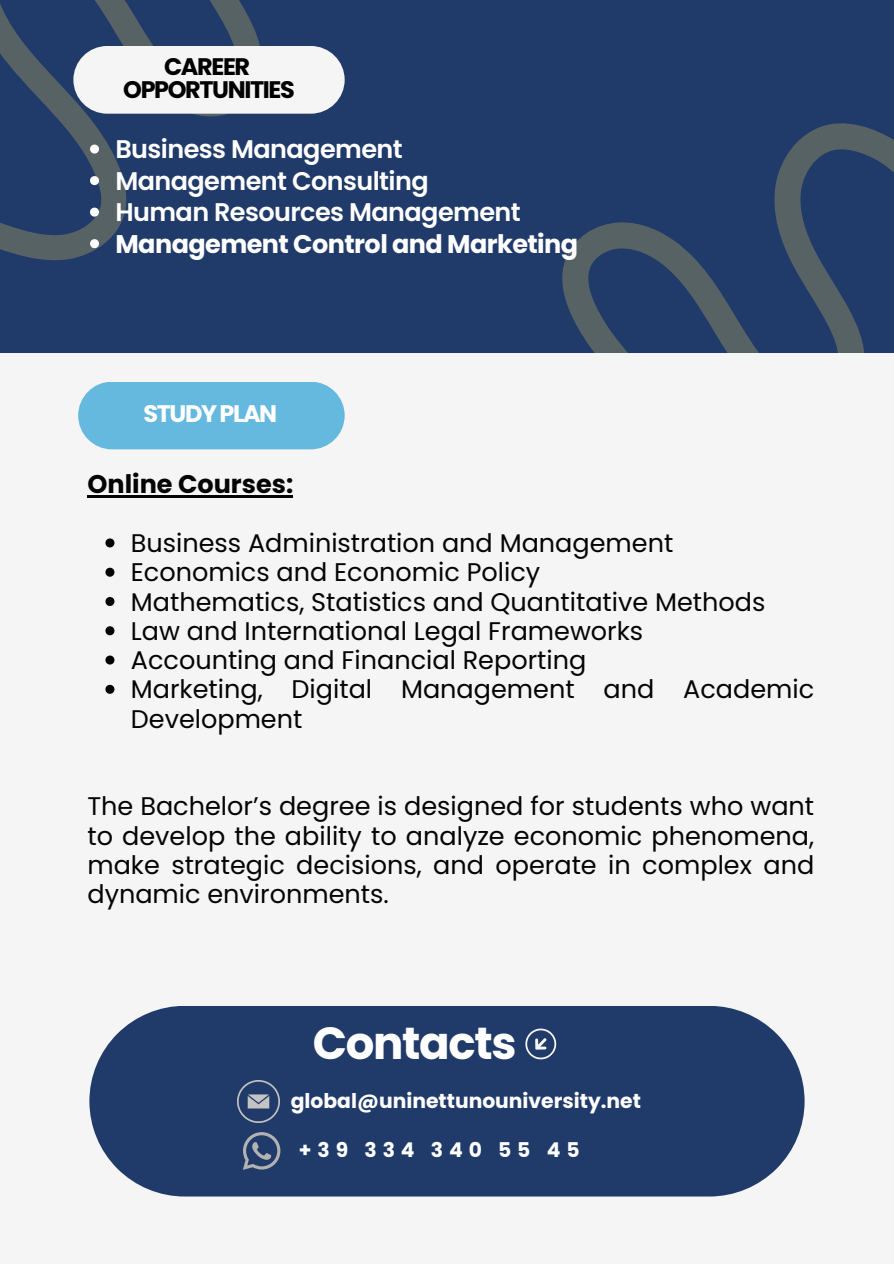
<style>
.page{position:relative;width:894px;height:1264px;background:#fff}
.page>*{position:absolute;margin:0;border:0;box-sizing:border-box;transform-origin:0 0}
.t1{font:700 45px "Poppins";letter-spacing:-.03em;color:#fff}
.t2{font:25.5px/29.2px "Poppins";color:#040404}
.t3{font:600 25.5px/31.5px "Poppins";letter-spacing:-.02em;color:#fff}
.t4{font:700 25.5px "Poppins";letter-spacing:-.02em;color:#fff}
.t5{font:700 25.5px "Poppins";color:#040404}
.t6{font:700 23.85px/22.5px "Poppins";letter-spacing:-.06em;color:#000;text-align:center}
.t7{font:700 23.85px "Poppins";letter-spacing:-.06em;color:#fff}
.t8{font:700 20.25px "Poppins";color:#fff}
.t9{font:700 20.25px "Poppins";letter-spacing:.295em;color:#fff}
</style>
<div class="page">
<div style="left:0;top:0;width:893px;height:1263px;background:#f5f5f5"></div>
<div style="left:0;top:0;width:893px;height:352px;background:#203a69"></div>
<svg style="left:460px;top:123px;width:433px;height:230px"></svg>
<svg style="left:0;top:0;width:260px;height:260px"></svg>
<div style="left:78px;top:381px;width:266px;height:68px;background:#65b8de"></div>
<hr style="left:87px;top:495px;width:206px;height:3px;background:#040404">
<svg style="left:105px;top:538px;width:9px;height:9px"></svg>
<svg style="left:105px;top:567px;width:9px;height:9px"></svg>
<svg style="left:105px;top:597px;width:9px;height:9px"></svg>
<svg style="left:105px;top:626px;width:9px;height:9px"></svg>
<svg style="left:105px;top:655px;width:9px;height:9px"></svg>
<svg style="left:105px;top:684px;width:9px;height:9px"></svg>
<div style="left:73px;top:46px;width:271px;height:68px;background:#f5f5f5"></div>
<svg style="left:90px;top:144px;width:9px;height:10px"></svg>
<svg style="left:90px;top:176px;width:9px;height:9px"></svg>
<svg style="left:90px;top:208px;width:9px;height:9px"></svg>
<svg style="left:90px;top:239px;width:9px;height:9px"></svg>
<div style="left:89px;top:1005px;width:715px;height:191px;background:#203a69"></div>
<svg style="left:525px;top:1028px;width:32px;height:32px"></svg>
<img style="left:238px;top:1080px;width:41px;height:42px">
<svg style="left:243px;top:1132px;width:37px;height:37px"></svg>
<p class="t6" style="left:123px;top:56px;width:173px">CAREER<br>OPPORTUNITIES</p>
<p class="t3" style="left:115px;top:133px;width:407px">Business Management<br>Management Consulting<br>Human Resources Management</p>
<p class="t4" style="left:115px;top:226px;width:464px">Management Control and Marketing</p>
<p class="t7" style="left:143px;top:397px;width:135px">STUDYPLAN</p>
<p class="t5" style="left:87px;top:466px;width:207px">Online Courses:</p>
<p class="t2" style="left:131px;top:528px;width:684px">Business Administration and Management Economics and Economic Policy<br>Mathematics, Statistics and Quantitative Methods Law and International Legal Frameworks<br>Accounting and Financial Reporting<br>Marketing, Digital Management and Academic Development</p>
<p class="t2" style="left:87px;top:791px;width:728px;text-align:justify">The Bachelor’s degree is designed for students who want to develop the ability to analyze economic phenomena, make strategic decisions, and operate in complex and dynamic environments.</p>
<h1 class="t1" style="left:313px;top:1011px;width:205px">Contacts</h1>
<p class="t8" style="left:291px;top:1086px;width:351px">global@uninettunouniversity.net</p>
<p class="t9" style="left:299px;top:1135px;width:282px">+39 334 340 55 45</p>
</div>
